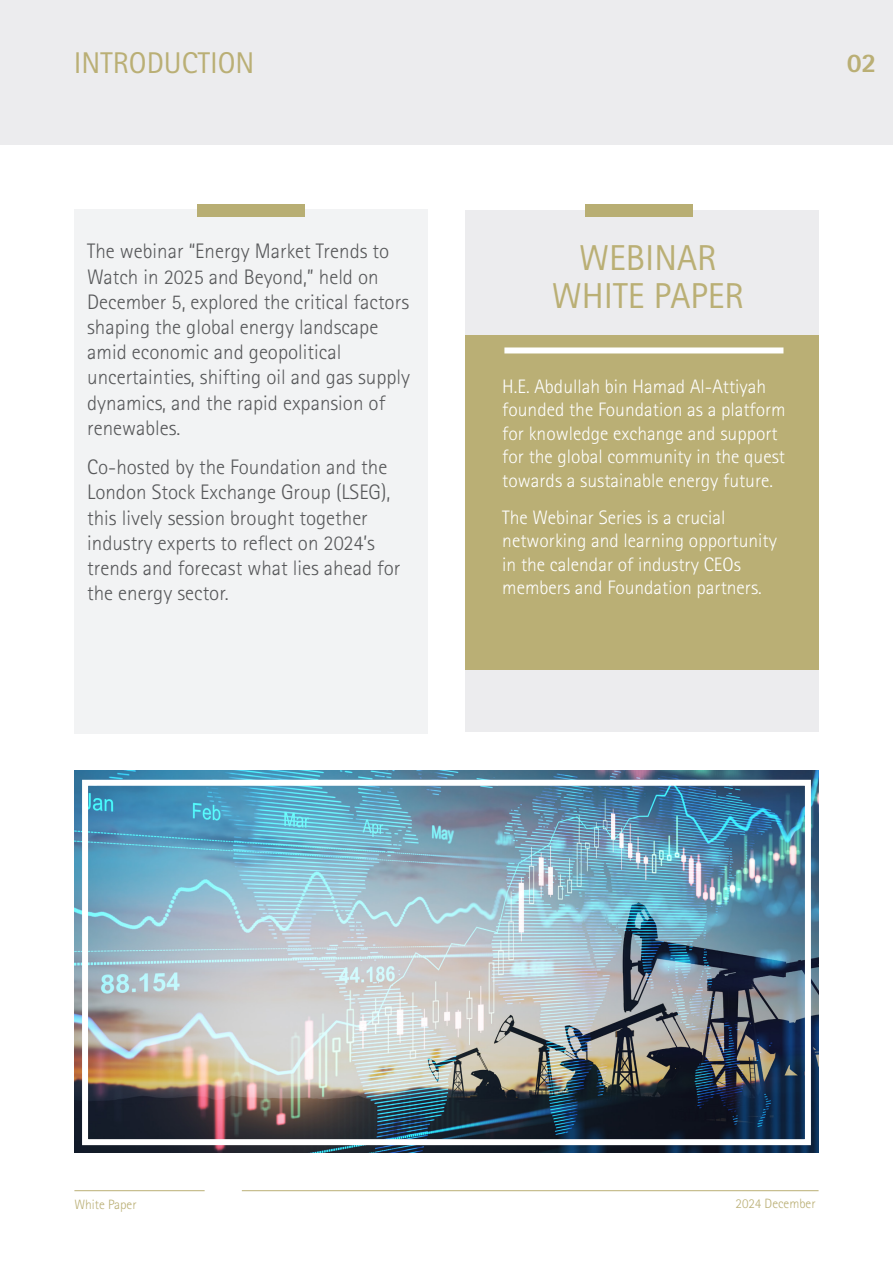
<style>
.page{position:relative;width:893px;height:1263px;background:#fff}
.page>*{position:absolute;margin:0;border:0;box-sizing:border-box;transform-origin:0 0}
.t1{font:36px "Rotis Sans Serif Std";color:#baaf75}
.t2{font:30px "Rotis Sans Serif Std";color:#baaf75}
.t3{font:800 27px "Rotis Sans Serif Std";color:#baaf75}
.t4{font:300 21px/25.2px "Rotis Sans Serif Std";color:#57585a}
.t5{font:300 19.5px/23.4px "Rotis Sans Serif Std";color:#fff}
.t6{font:300 13.5px "Rotis Sans Serif Std";color:#baaf75}
</style>
<div class="page">
<div style="left:0;top:0;width:893px;height:145px;background:#ececee"></div>
<hr style="left:0;top:0;width:1px;height:143px;background:#baaf75">
<div style="left:465px;top:210px;width:354px;height:521px;background:#ececee"></div>
<div style="left:465px;top:335px;width:354px;height:335px;background:#baaf75"></div>
<div style="left:504px;top:347px;width:279px;height:6px;background:#fff"></div>
<div style="left:74px;top:209px;width:354px;height:524px;background:#f2f3f4"></div>
<div style="left:197px;top:205px;width:108px;height:12px;background:#b8ae73"></div>
<div style="left:585px;top:205px;width:108px;height:12px;background:#b8ae73"></div>
<img style="left:74px;top:770px;width:745px;height:382px">
<div style="left:82px;top:780px;width:729px;height:365px;border:6px solid #fff"></div>
<hr style="left:74px;top:1190px;width:131px;height:1px;background:#baaf75">
<hr style="left:242px;top:1190px;width:577px;height:1px;background:#baaf75">
<p class="t2" style="left:74px;top:46px;width:182px">INTRODUCTION</p>
<p class="t4" style="left:87px;top:239px;width:325px">The webinar “Energy Market Trends to Watch in 2025 and Beyond,” held on December 5, explored the critical factors shaping the global energy landscape amid economic and geopolitical uncertainties, shifting oil and gas supply dynamics, and the rapid expansion of renewables.</p>
<p class="t4" style="left:87px;top:454px;width:315px">Co-hosted by the Foundation and the London Stock Exchange Group (LSEG), this lively session brought together industry experts to reflect on 2024’s trends and forecast what lies ahead for the energy sector.</p>
<p class="t3" style="left:847px;top:45px;width:31px">02</p>
<p class="t1" style="left:579px;top:237px;width:139px">WEBINAR</p>
<p class="t1" style="left:552px;top:274px;width:193px">WHITE PAPER</p>
<p class="t5" style="left:502px;top:375px;width:285px">H.E. Abdullah bin Hamad Al-Attiyah founded the Foundation as a platform for knowledge exchange and support for the global community in the quest towards a sustainable energy future.</p>
<p class="t5" style="left:502px;top:506px;width:276px">The Webinar Series is a crucial networking and learning opportunity in the calendar of industry CEOs members and Foundation partners.</p>
<p class="t6" style="left:74px;top:1197px;width:64px">White Paper</p>
<p class="t6" style="left:736px;top:1196px;width:81px">2024 December</p>
</div>
